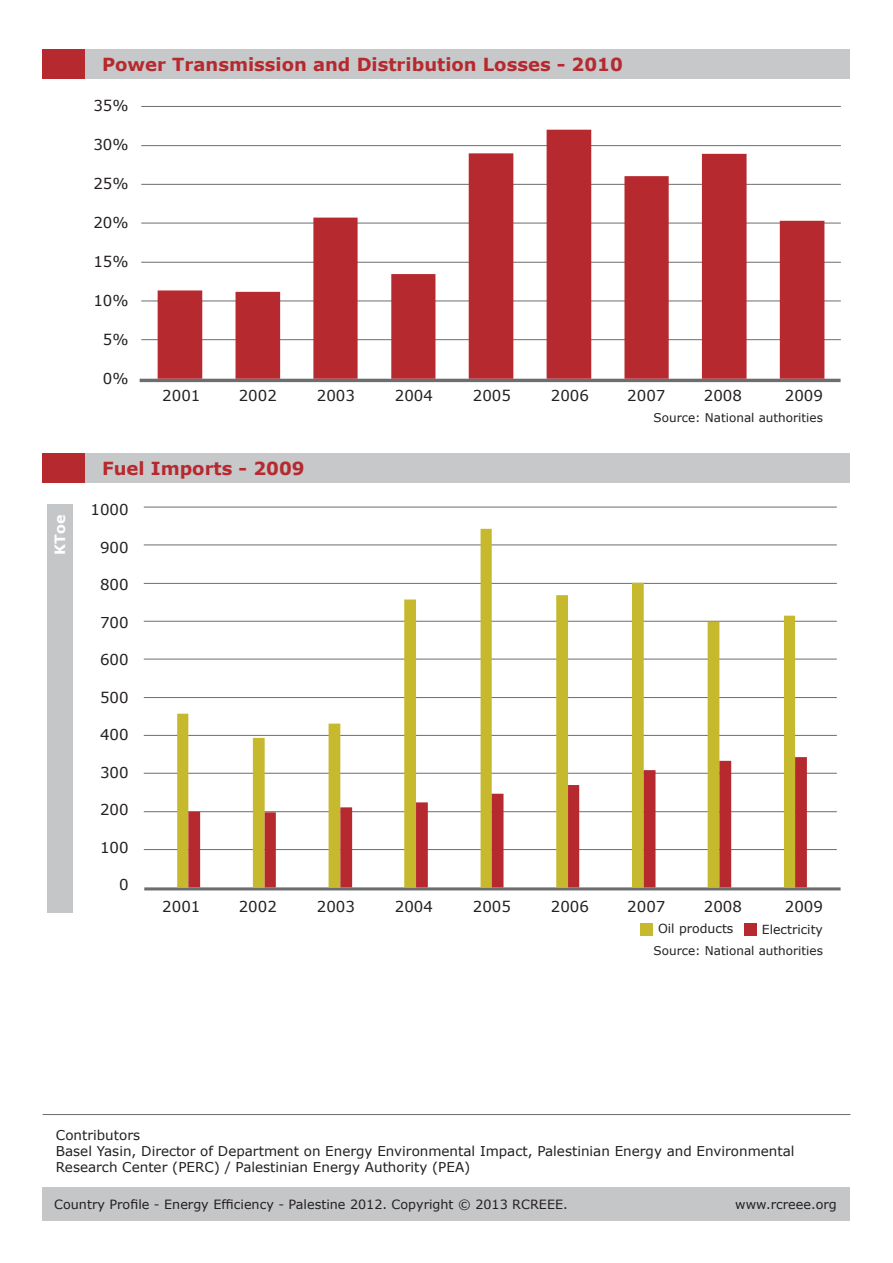
<style>
.page{position:relative;width:893px;height:1263px;background:#fff}
.page>*{position:absolute;margin:0;border:0;box-sizing:border-box;transform-origin:0 0}
.t1{font:700 18px "Verdana";color:#b6292e}
.t2{font:15px "Verdana";color:#231f20}
.t3{font:700 14.25px "Verdana";color:#fff}
.t4{font:13.5px/16.2px "Verdana";color:#231f20}
.t5{font:12.75px "Verdana";color:#231f20}
.t6{font:12.45px "Verdana";color:#231f20}
.t7{font:12px "Verdana";color:#231f20}
</style>
<div class="page">
<div style="left:42px;top:1187px;width:807px;height:33px;background:#c5c6c8"></div>
<div style="left:43px;top:49px;width:807px;height:29px;background:#c7c8ca"></div>
<div style="left:43px;top:454px;width:807px;height:29px;background:#c7c8ca"></div>
<div style="left:43px;top:49px;width:42px;height:29px;background:#b6292e"></div>
<div style="left:43px;top:454px;width:42px;height:29px;background:#b6292e"></div>
<hr style="left:43px;top:1114px;width:807px;height:1px;background:#6c6d70">
<hr style="left:140px;top:379px;width:701px;height:3px;background:#6c6d70">
<hr style="left:144px;top:887px;width:697px;height:3px;background:#6c6d70">
<hr style="left:141px;top:106px;width:700px;height:1px;background:#6c6d70">
<hr style="left:141px;top:145px;width:700px;height:1px;background:#6c6d70">
<hr style="left:141px;top:184px;width:700px;height:1px;background:#6c6d70">
<hr style="left:141px;top:223px;width:700px;height:1px;background:#6c6d70">
<hr style="left:141px;top:262px;width:700px;height:1px;background:#6c6d70">
<hr style="left:141px;top:301px;width:700px;height:1px;background:#6c6d70">
<hr style="left:141px;top:339px;width:700px;height:1px;background:#6c6d70">
<svg style="left:158px;top:130px;width:666px;height:249px"></svg>
<hr style="left:144px;top:507px;width:693px;height:1px;background:#6c6d70">
<hr style="left:144px;top:545px;width:693px;height:1px;background:#6c6d70">
<hr style="left:144px;top:583px;width:693px;height:1px;background:#6c6d70">
<hr style="left:144px;top:621px;width:693px;height:1px;background:#6c6d70">
<hr style="left:144px;top:659px;width:693px;height:1px;background:#6c6d70">
<hr style="left:144px;top:697px;width:693px;height:1px;background:#6c6d70">
<hr style="left:144px;top:735px;width:693px;height:1px;background:#6c6d70">
<hr style="left:144px;top:773px;width:693px;height:1px;background:#6c6d70">
<hr style="left:144px;top:811px;width:693px;height:1px;background:#6c6d70">
<hr style="left:144px;top:849px;width:693px;height:1px;background:#6c6d70">
<svg style="left:177px;top:529px;width:618px;height:358px"></svg>
<svg style="left:188px;top:757px;width:619px;height:130px"></svg>
<div style="left:640px;top:923px;width:13px;height:12px;background:#c7b92d"></div>
<div style="left:744px;top:923px;width:13px;height:12px;background:#b6292e"></div>
<div style="left:47px;top:504px;width:25px;height:408px;background:#c5c6c8"></div>
<p class="t1" style="left:102px;top:51px;width:522px">Power Transmission and Distribution Losses - 2010</p>
<p class="t2" style="left:93px;top:96px;width:37px">35%</p>
<p class="t2" style="left:93px;top:135px;width:37px">30%</p>
<p class="t2" style="left:93px;top:174px;width:37px">25%</p>
<p class="t2" style="left:93px;top:213px;width:37px">20%</p>
<p class="t2" style="left:93px;top:252px;width:37px">15%</p>
<p class="t2" style="left:93px;top:291px;width:37px">10%</p>
<p class="t2" style="left:103px;top:330px;width:27px">5%</p>
<p class="t2" style="left:103px;top:369px;width:27px">0%</p>
<p class="t2" style="left:162px;top:385px;width:40px">2001</p>
<p class="t2" style="left:239px;top:385px;width:40px">2002</p>
<p class="t2" style="left:317px;top:385px;width:40px">2003</p>
<p class="t2" style="left:395px;top:385px;width:40px">2004</p>
<p class="t2" style="left:473px;top:385px;width:40px">2005</p>
<p class="t2" style="left:551px;top:385px;width:40px">2006</p>
<p class="t2" style="left:627px;top:385px;width:40px">2007</p>
<p class="t2" style="left:704px;top:385px;width:40px">2008</p>
<p class="t2" style="left:785px;top:385px;width:40px">2009</p>
<p class="t7" style="left:654px;top:409px;width:171px">Source: National authorities</p>
<p class="t3" style="left:50px;top:554px;width:41px;rotate:-90deg">KToe</p>
<p class="t1" style="left:102px;top:456px;width:204px">Fuel Imports - 2009</p>
<p class="t2" style="left:90px;top:500px;width:40px">1000</p>
<p class="t2" style="left:100px;top:537px;width:30px">900</p>
<p class="t2" style="left:100px;top:575px;width:30px">800</p>
<p class="t2" style="left:100px;top:612px;width:30px">700</p>
<p class="t2" style="left:100px;top:650px;width:30px">600</p>
<p class="t2" style="left:100px;top:687px;width:30px">500</p>
<p class="t2" style="left:100px;top:725px;width:30px">400</p>
<p class="t2" style="left:100px;top:762px;width:30px">300</p>
<p class="t2" style="left:100px;top:800px;width:30px">200</p>
<p class="t2" style="left:100px;top:837px;width:30px">100</p>
<p class="t2" style="left:119px;top:875px;width:11px">0</p>
<p class="t2" style="left:162px;top:896px;width:40px">2001</p>
<p class="t2" style="left:239px;top:896px;width:40px">2002</p>
<p class="t2" style="left:317px;top:896px;width:40px">2003</p>
<p class="t2" style="left:395px;top:896px;width:40px">2004</p>
<p class="t2" style="left:473px;top:896px;width:40px">2005</p>
<p class="t2" style="left:551px;top:896px;width:40px">2006</p>
<p class="t2" style="left:627px;top:896px;width:40px">2007</p>
<p class="t2" style="left:704px;top:896px;width:40px">2008</p>
<p class="t2" style="left:785px;top:896px;width:40px">2009</p>
<p class="t6" style="left:658px;top:920px;width:77px">Oil products</p>
<p class="t6" style="left:762px;top:921px;width:63px">Electricity</p>
<p class="t7" style="left:654px;top:942px;width:171px">Source: National authorities</p>
<p class="t4" style="left:56px;top:1127px;width:86px">Contributors</p>
<p class="t4" style="left:56px;top:1143px;width:740px">Basel Yasin, Director of Department on Energy Environmental Impact, Palestinian Energy and Environmental<br>Research Center (PERC) / Palestinian Energy Authority (PEA)</p>
<p class="t5" style="left:54px;top:1195px;width:515px">Country Profile - Energy Efficiency - Palestine 2012. Copyright © 2013 RCREEE.</p>
<p class="t5" style="left:735px;top:1195px;width:103px">www.rcreee.org</p>
</div>
